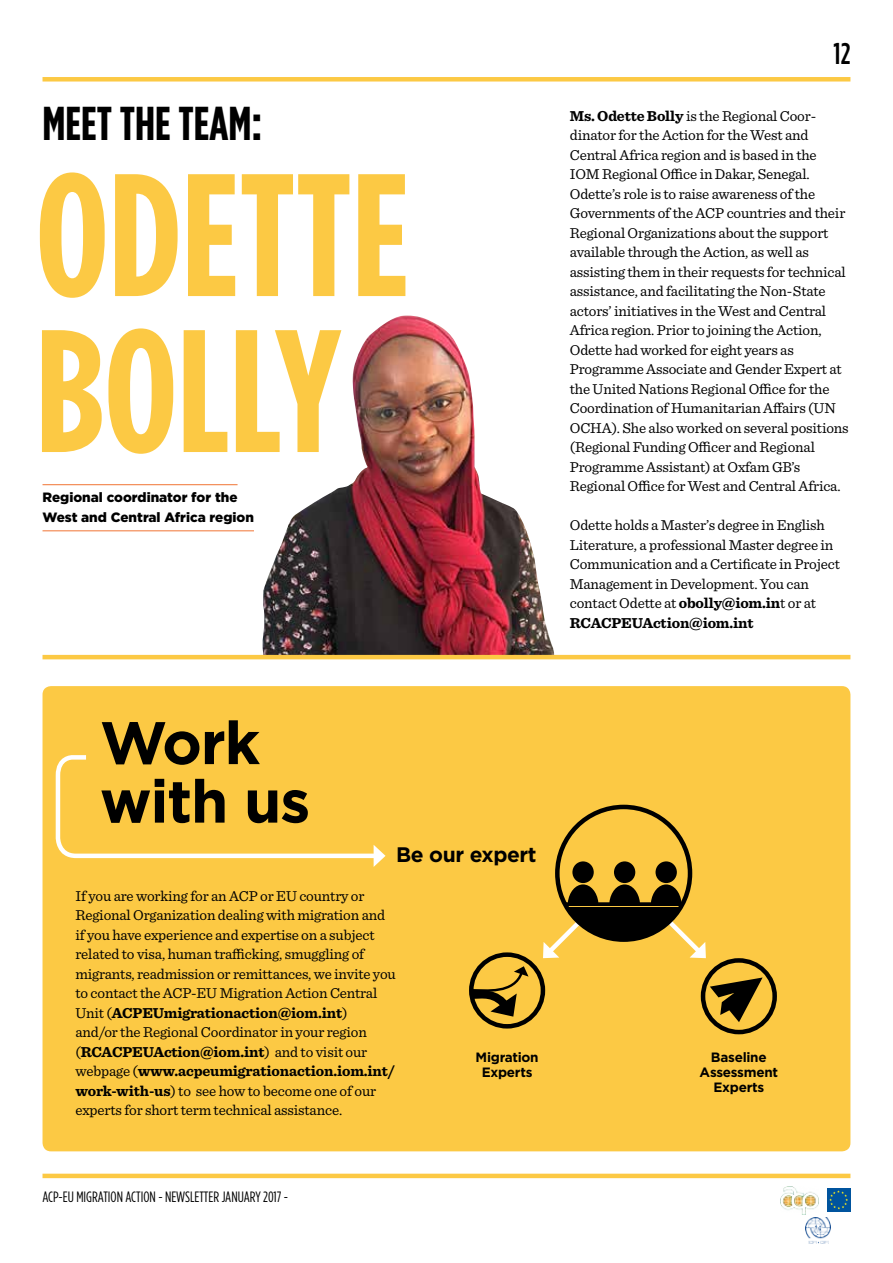
<style>
.page{position:relative;width:893px;height:1263px;background:#fff}
.page>*{position:absolute;margin:0;border:0;box-sizing:border-box;transform-origin:0 0}
.t1{font:700 174px/156px "Gotham Condensed";color:#fcc944}
.t2{font:700 60px/58.5px "Gotham";letter-spacing:-.02em;color:#000}
.t3{font:700 47.4px "Gotham Condensed";color:#000}
.t4{font:500 30px "Gotham Condensed";color:#000}
.t5{font:700 21px "Gotham";letter-spacing:-.02em;color:#000}
.t6{font:15px/19.5px "Sentinel";letter-spacing:-.01em;color:#000}
.t7{font:15px "Gotham Condensed";color:#000}
.t8{font:900 13.5px/19.5px "Gotham";color:#000}
.t9{font:700 13.5px/15px "Gotham";letter-spacing:-.02em;color:#000;text-align:center}
.s1{font-weight:700}
</style>
<div class="page">
<div style="left:43px;top:686px;width:807px;height:465px;background:#fcc944;border-radius:9px"></div>
<svg style="left:55px;top:755px;width:331px;height:112px"></svg>
<svg style="left:543px;top:937px;width:22px;height:22px"></svg>
<svg style="left:684px;top:938px;width:22px;height:21px"></svg>
<svg style="left:561px;top:907px;width:128px;height:33px;fill:#000"></svg>
<div style="left:572px;top:861px;width:22px;height:22px;background:#000;border-radius:50%"></div>
<div style="left:614px;top:861px;width:21px;height:22px;background:#000;border-radius:50%"></div>
<div style="left:655px;top:861px;width:22px;height:22px;background:#000;border-radius:50%"></div>
<svg style="left:558px;top:884px;width:132px;height:22px"></svg>
<div style="left:555px;top:805px;width:137px;height:137px;border:4px solid #000;border-radius:50%"></div>
<svg style="left:471px;top:966px;width:57px;height:53px"></svg>
<div style="left:469px;top:952px;width:76px;height:76px;border:4px solid #000;border-radius:50%"></div>
<div style="left:701px;top:958px;width:76px;height:76px;border:4px solid #000;border-radius:50%"></div>
<svg style="left:710px;top:977px;width:53px;height:45px"></svg>
<div style="left:43px;top:77px;width:807px;height:5px;background:#fcc944"></div>
<hr style="left:43px;top:1174px;width:807px;height:4px;background:#fcc944">
<div style="left:827px;top:1188px;width:23px;height:23px;background:#00549e"></div>
<svg style="left:829px;top:1190px;width:19px;height:19px"></svg>
<img style="left:780px;top:1186px;width:38px;height:28px">
<img style="left:806px;top:1218px;width:25px;height:26px">
<hr style="left:43px;top:484px;width:195px;height:1px;background:#f2844b">
<hr style="left:43px;top:530px;width:211px;height:1px;background:#f2844b">
<img style="left:261px;top:316px;width:294px;height:339px">
<hr style="left:43px;top:655px;width:807px;height:4px;background:#fcc944">
<h3 class="t3" style="left:43px;top:97px;width:221px">MEET THE TEAM:</h3>
<h1 class="t1" style="left:36px;top:153px;width:375px">ODETTE<br>BOLLY</h1>
<p class="t8" style="left:43px;top:487px;width:213px">Regional coordinator for the<br>West and Central Africa region</p>
<h3 class="t4" style="left:834px;top:37px;width:18px">12</h3>
<p class="t6" style="left:570px;top:105px;width:280px"><span class="s1">Ms. Odette Bolly</span> is the Regional Coor&shy;dinator for the Action for the West and Central Africa region and is based in the IOM Regional Office in Dakar, Senegal.<br>Odette’s role is to raise awareness of the Governments of the ACP countries and their Regional Organizations about the support available through the Action, as well as assisting them in their requests for technical assistance, and facilitating the Non-State actors’ initiatives in the West and Central Africa region. Prior to joining the Action, Odette had worked for eight years as Programme Associate and Gender Expert at the United Nations Regional Office for the Coordination of Humanitarian Affairs (UN OCHA). She also worked on several positions (Regional Funding Officer and Regional Programme Assistant) at Oxfam GB’s Regional Office for West and Central Africa.</p>
<p class="t6" style="left:570px;top:514px;width:272px">Odette holds a Master’s degree in English Literature, a professional Master degree in Communication and a Certificate in Project Management in Development. You can contact Odette at <span class="s1">obolly@iom.in</span>t or at <span class="s1">RCACPEUAction@iom.int</span></p>
<h2 class="t2" style="left:100px;top:713px;width:212px">Work with us</h2>
<h3 class="t5" style="left:396px;top:842px;width:142px">Be our expert</h3>
<p class="t6" style="left:75px;top:885px;width:322px">If you are working for an ACP or EU country or Regional Organization dealing with migration and if you have experience and expertise on a subject related to visa, human trafficking, smuggling of migrants, readmission or remittances, we invite you to contact the ACP-EU Migration Action Central Unit (<span class="s1">ACPEUmigrationaction@iom.int</span>)<br>and/or the Regional Coordinator in your region (<span class="s1">RCACPEUAction@iom.int</span>) and to visit our webpage (<span class="s1">www.acpeumigrationaction.iom.int/ work-with-us</span>) to see how to become one of our experts for short term technical assistance.</p>
<p class="t7" style="left:43px;top:1189px;width:247px">ACP-EU MIGRATION ACTION - NEWSLETTER JANUARY 2017 -</p>
<p class="t9" style="left:476px;top:1049px;width:65px">Migration<br>Experts</p>
<p class="t9" style="left:700px;top:1049px;width:80px">Baseline<br>Assessment<br>Experts</p>
</div>
